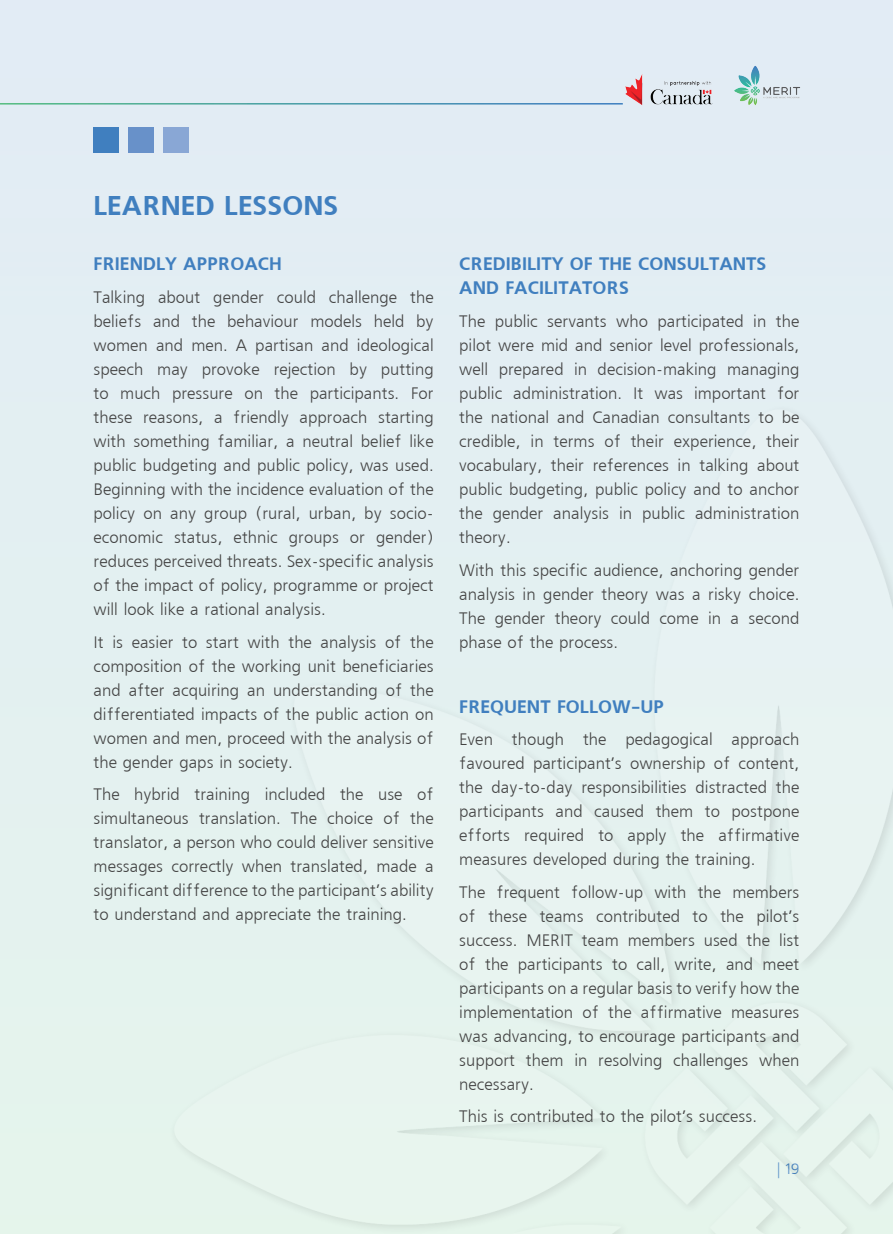
<style>
.page{position:relative;width:893px;height:1234px;background:#fff}
.page>*{position:absolute;margin:0;border:0;box-sizing:border-box;transform-origin:0 0}
.t1{font:700 27px "Mogul Freeset";color:#407fbf}
.t2{font:700 18px/24px "Mogul Freeset";color:#407fbf}
.t3{font:16.5px/24px "Mogul Freeset";color:#434343;text-align:justify}
.t4{font:15px "Mogul Freeset";color:#407fbf}
</style>
<div class="page">
<div style="left:0;top:0;width:893px;height:1233px;background:#e3eef3"></div>
<img style="left:172px;top:419px;width:721px;height:814px">
<img style="left:734px;top:66px;width:67px;height:39px">
<img style="left:625px;top:74px;width:88px;height:31px">
<hr style="left:0;top:103px;width:623px;height:1px;background:#fff">
<div style="left:94px;top:128px;width:25px;height:25px;background:#407fbf"></div>
<div style="left:128px;top:128px;width:26px;height:25px;background:#6891c9"></div>
<div style="left:163px;top:128px;width:26px;height:25px;background:#89a7d5"></div>
<p class="t1" style="left:94px;top:190px;width:246px">LEARNED LESSONS</p>
<p class="t2" style="left:94px;top:253px;width:190px">FRIENDLY APPROACH</p>
<p class="t3" style="left:94px;top:286px;width:342px">Talking about gender could challenge the beliefs and the behaviour models held by women and men. A partisan and ideological speech may provoke rejection by putting to much pressure on the participants. For these reasons, a friendly approach starting with something familiar, a neutral belief like public budgeting and public policy, was used.<br>Beginning with the incidence evaluation of the policy on any group (rural, urban, by socio&shy;economic status, ethnic groups or gender) reduces perceived threats. Sex-specific analysis of the impact of policy, programme or project will look like a rational analysis.</p>
<p class="t3" style="left:94px;top:630px;width:342px">It is easier to start with the analysis of the composition of the working unit beneficiaries and after acquiring an understanding of the differentiated impacts of the public action on women and men, proceed with the analysis of the gender gaps in society.</p>
<p class="t3" style="left:94px;top:783px;width:342px">The hybrid training included the use of simultaneous translation. The choice of the translator, a person who could deliver sensitive messages correctly when translated, made a significant difference to the participant’s ability to understand and appreciate the training.</p>
<p class="t2" style="left:459px;top:253px;width:309px">CREDIBILITY OF THE CONSULTANTS<br>AND FACILITATORS</p>
<p class="t3" style="left:459px;top:310px;width:342px">The public servants who participated in the pilot were mid and senior level professionals, well prepared in decision-making managing public administration. It was important for the national and Canadian consultants to be credible, in terms of their experience, their vocabulary, their references in talking about public budgeting, public policy and to anchor the gender analysis in public administration theory.</p>
<p class="t3" style="left:459px;top:558px;width:342px">With this specific audience, anchoring gender analysis in gender theory was a risky choice.<br>The gender theory could come in a second phase of the process.</p>
<p class="t2" style="left:459px;top:695px;width:206px">FREQUENT FOLLOW-UP</p>
<p class="t3" style="left:459px;top:728px;width:342px">Even though the pedagogical approach favoured participant’s ownership of content, the day-to-day responsibilities distracted the participants and caused them to postpone efforts required to apply the affirmative measures developed during the training.</p>
<p class="t3" style="left:459px;top:880px;width:342px">The frequent follow-up with the members of these teams contributed to the pilot’s success. MERIT team members used the list of the participants to call, write, and meet participants on a regular basis to verify how the implementation of the affirmative measures was advancing, to encourage participants and support them in resolving challenges when necessary.</p>
<p class="t3" style="left:459px;top:1105px;width:299px">This is contributed to the pilot’s success.</p>
<p class="t4" style="left:778px;top:1161px;width:23px">| 19</p>
</div>
